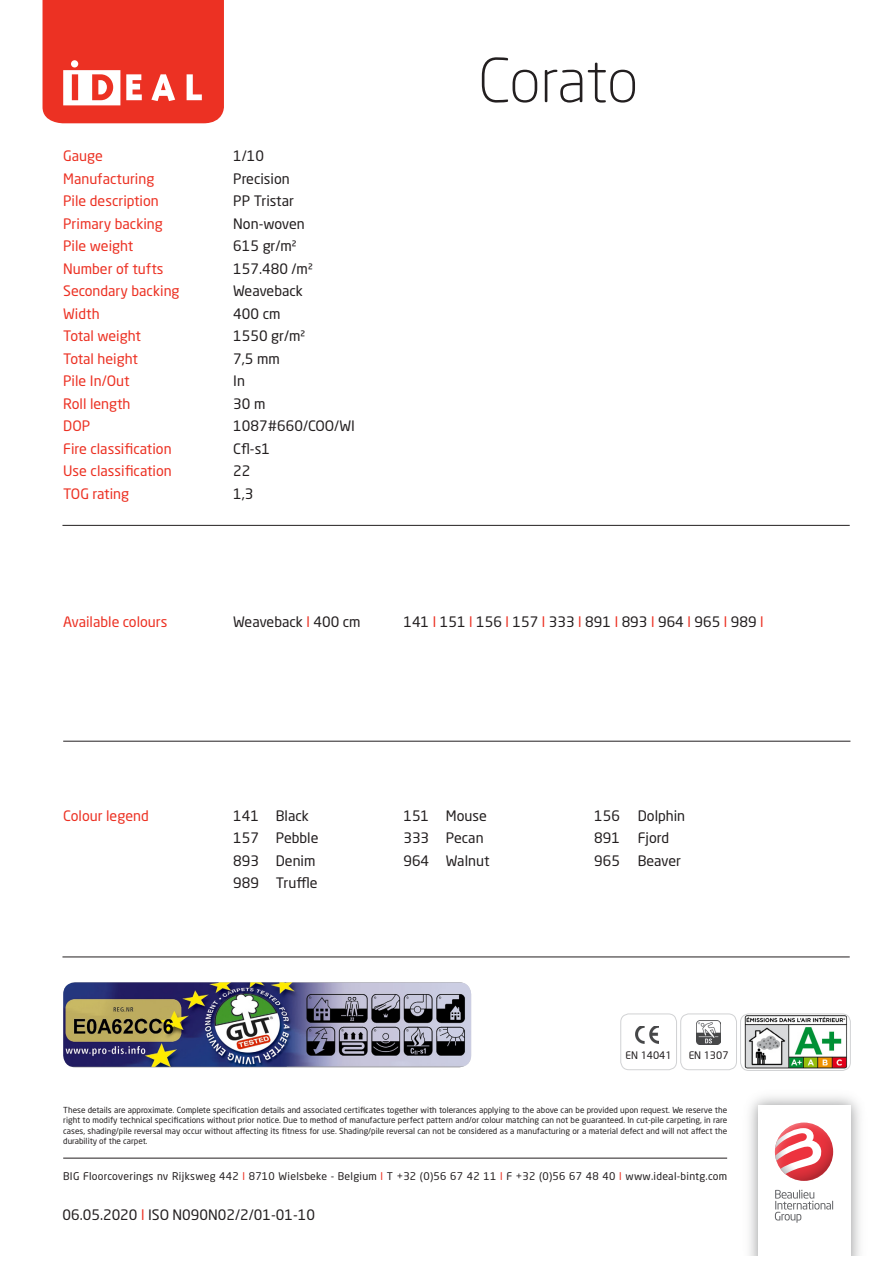
<style>
.page{position:relative;width:893px;height:1263px;background:#fff}
.page>*{position:absolute;margin:0;border:0;box-sizing:border-box;transform-origin:0 0}
.t1{font:300 60px "Neo Sans Std";letter-spacing:-.02em;color:#231f20}
.Gegevens{font:14.25px "Neo Sans Std";color:#231f20}
.Gegevens-2{font:14.25px "Neo Sans Std";color:#ec3123}
.t2{font:10.5px "Neo Sans Std";letter-spacing:.025em;color:#231f20}
.t3{font:10.2px "Neo Sans";color:#231f20}
.t4{font:8.25px/10.5px "Neo Sans Std";color:#231f20;text-align:justify}
.s1{color:#ec3123}
</style>
<div class="page">
<svg style="left:43px;top:0;width:181px;height:123px;background:#ee473b"></svg>
<hr style="left:63px;top:1158px;width:664px;height:1px;background:#231f20">
<svg style="left:775px;top:1190px;width:58px;height:33px"></svg>
<svg style="left:775px;top:1122px;width:58px;height:59px"></svg>
<svg style="left:775px;top:1128px;width:47px;height:46px"></svg>
<div style="left:621px;top:1014px;width:56px;height:56px;border:1px solid #d1d2d4;border-radius:8px"></div>
<div style="left:680px;top:1014px;width:57px;height:56px;border:1px solid #d1d2d4;border-radius:8px"></div>
<img style="left:636px;top:1027px;width:23px;height:16px">
<img style="left:740px;top:1014px;width:110px;height:56px">
<div style="left:740px;top:1014px;width:110px;height:57px;border:1px solid #d1d2d4;border-radius:8px"></div>
<hr style="left:62px;top:957px;width:788px;height:1px;background:#231f20">
<hr style="left:63px;top:741px;width:787px;height:1px;background:#231f20">
<img style="left:696px;top:1020px;width:25px;height:25px">
<hr style="left:62px;top:525px;width:788px;height:1px;background:#231f20">
<img style="left:63px;top:982px;width:408px;height:85px">
<p class="Gegevens-2" style="left:63px;top:147px;width:41px">Gauge</p>
<p class="Gegevens" style="left:233px;top:147px;width:32px">1/10</p>
<p class="Gegevens-2" style="left:63px;top:170px;width:93px">Manufacturing</p>
<p class="Gegevens" style="left:233px;top:170px;width:58px">Precision</p>
<p class="Gegevens-2" style="left:63px;top:192px;width:97px">Pile description</p>
<p class="Gegevens" style="left:233px;top:192px;width:62px">PP Tristar</p>
<p class="Gegevens-2" style="left:63px;top:215px;width:101px">Primary backing</p>
<p class="Gegevens" style="left:233px;top:215px;width:73px">Non-woven</p>
<p class="Gegevens-2" style="left:63px;top:237px;width:72px">Pile weight</p>
<p class="Gegevens" style="left:233px;top:237px;width:65px">615 gr/m²</p>
<p class="Gegevens-2" style="left:63px;top:260px;width:102px">Number of tufts</p>
<p class="Gegevens" style="left:233px;top:260px;width:81px">157.480 /m²</p>
<p class="Gegevens-2" style="left:63px;top:282px;width:118px">Secondary backing</p>
<p class="Gegevens" style="left:233px;top:282px;width:71px">Weaveback</p>
<p class="Gegevens-2" style="left:63px;top:305px;width:38px">Width</p>
<p class="Gegevens" style="left:233px;top:305px;width:49px">400 cm</p>
<p class="Gegevens-2" style="left:63px;top:327px;width:79px">Total weight</p>
<p class="Gegevens" style="left:233px;top:327px;width:74px">1550 gr/m²</p>
<p class="Gegevens-2" style="left:63px;top:350px;width:76px">Total height</p>
<p class="Gegevens" style="left:233px;top:350px;width:48px">7,5 mm</p>
<p class="Gegevens-2" style="left:63px;top:372px;width:68px">Pile In/Out</p>
<p class="Gegevens" style="left:233px;top:372px;width:13px">In</p>
<p class="Gegevens-2" style="left:63px;top:395px;width:69px">Roll length</p>
<p class="Gegevens" style="left:233px;top:395px;width:34px">30 m</p>
<p class="Gegevens-2" style="left:63px;top:417px;width:29px">DOP</p>
<p class="Gegevens" style="left:233px;top:417px;width:123px">1087#660/COO/WI</p>
<p class="Gegevens-2" style="left:63px;top:440px;width:110px">Fire classification</p>
<p class="Gegevens" style="left:233px;top:440px;width:38px">Cfl-s1</p>
<p class="Gegevens-2" style="left:63px;top:462px;width:110px">Use classification</p>
<p class="Gegevens" style="left:233px;top:462px;width:19px">22</p>
<p class="Gegevens-2" style="left:63px;top:485px;width:67px">TOG rating</p>
<p class="Gegevens" style="left:233px;top:485px;width:22px">1,3</p>
<p class="t1" style="left:478px;top:45px;width:162px">Corato</p>
<p class="Gegevens-2" style="left:63px;top:613px;width:106px">Available colours</p>
<p class="Gegevens" style="left:233px;top:613px;width:129px">Weaveback <span class="s1">l</span> 400 cm</p>
<p class="Gegevens" style="left:403px;top:613px;width:362px">141 <span class="s1">l</span> 151 <span class="s1">l</span> 156 <span class="s1">l</span> 157 <span class="s1">l</span> 333 <span class="s1">l</span> 891 <span class="s1">l</span> 893 <span class="s1">l</span> 964 <span class="s1">l</span> 965 <span class="s1">l</span> 989 <span class="s1">l</span></p>
<p class="Gegevens-2" style="left:63px;top:807px;width:87px">Colour legend</p>
<p class="Gegevens" style="left:233px;top:807px;width:77px">141 Black</p>
<p class="Gegevens" style="left:403px;top:807px;width:85px">151 Mouse</p>
<p class="Gegevens" style="left:594px;top:807px;width:92px">156 Dolphin</p>
<p class="Gegevens" style="left:233px;top:829px;width:87px">157 Pebble</p>
<p class="Gegevens" style="left:403px;top:829px;width:82px">333 Pecan</p>
<p class="Gegevens" style="left:594px;top:829px;width:76px">891 Fjord</p>
<p class="Gegevens" style="left:233px;top:852px;width:84px">893 Denim</p>
<p class="Gegevens" style="left:403px;top:852px;width:88px">964 Walnut</p>
<p class="Gegevens" style="left:594px;top:852px;width:88px">965 Beaver</p>
<p class="Gegevens" style="left:233px;top:874px;width:86px">989 Truffle</p>
<p class="t3" style="left:626px;top:1048px;width:48px">EN 14041</p>
<p class="t3" style="left:689px;top:1048px;width:41px">EN 1307</p>
<p class="t4" style="left:63px;top:1104px;width:665px">These details are approximate. Complete specification details and associated certificates together with tolerances applying to the above can be provided upon request. We reserve the right to modify technical specifications without prior notice. Due to method of manufacture perfect pattern and/or colour matching can not be guaranteed. In cut-pile carpeting, in rare cases, shading/pile reversal may occur without affecting its fitness for use. Shading/pile reversal can not be considered as a manufacturing or a material defect and will not affect the durability of the carpet.</p>
<p class="t2" style="left:63px;top:1170px;width:665px">BIG Floorcoverings nv Rijksweg 442 <span class="s1">l</span> 8710 Wielsbeke - Belgium <span class="s1">l</span> T +32 (0)56 67 42 11 <span class="s1">l</span> F +32 (0)56 67 48 40 <span class="s1">l</span> www.ideal-bintg.com</p>
<p class="Gegevens" style="left:62px;top:1206px;width:254px">06.05.2020 <span class="s1">l</span> ISO N090N02/2/01-01-10</p>
</div>
